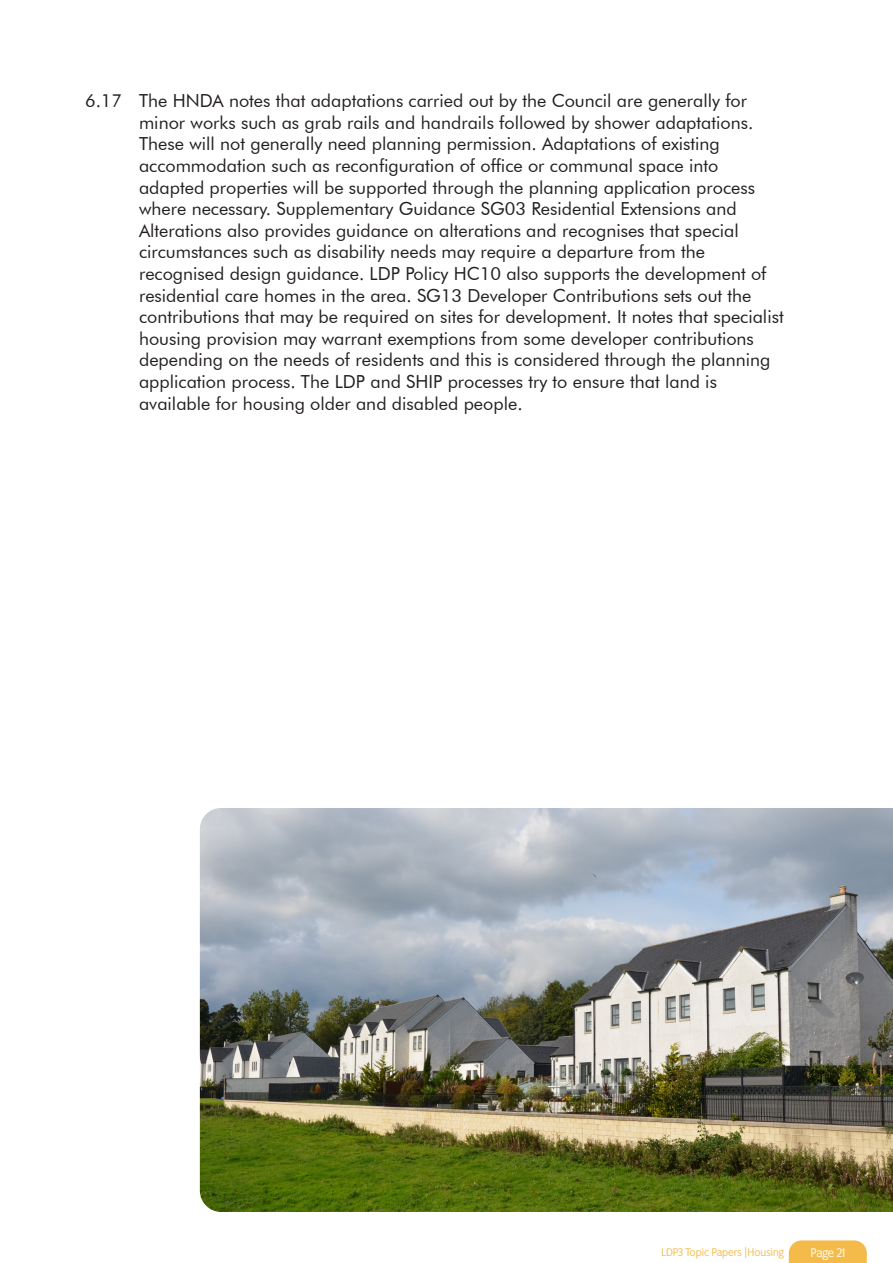
<style>
.page{position:relative;width:893px;height:1263px;background:#fff}
.page>*{position:absolute;margin:0;border:0;box-sizing:border-box;transform-origin:0 0}
.Paragraph_regular{font:18px/21.6px "Futura BT";color:#231f20}
.t1{font:13.5px "Program OT";letter-spacing:-.01em;color:#fff}
.t2{font:12px "Program OT";color:#f4bb4a}
</style>
<div class="page">
<svg style="left:789px;top:1240px;width:78px;height:23px;background:#f4bf54"></svg>
<img style="left:200px;top:808px;width:693px;height:404px">
<p class="Paragraph_regular" style="left:139px;top:90px;width:646px;text-indent:-54px">6.17 The HNDA notes that adaptations carried out by the Council are generally for minor works such as grab rails and handrails followed by shower adaptations.<br>These will not generally need planning permission. Adaptations of existing accommodation such as reconfiguration of office or communal space into adapted properties will be supported through the planning application process where necessary. Supplementary Guidance SG03 Residential Extensions and Alterations also provides guidance on alterations and recognises that special circumstances such as disability needs may require a departure from the recognised design guidance. LDP Policy HC10 also supports the development of residential care homes in the area. SG13 Developer Contributions sets out the contributions that may be required on sites for development. It notes that specialist housing provision may warrant exemptions from some developer contributions depending on the needs of residents and this is considered through the planning application process. The LDP and SHIP processes try to ensure that land is available for housing older and disabled people.</p>
<p class="t2" style="left:661px;top:1245px;width:124px">LDP3 Topic Papers |Housing</p>
<p class="t1" style="left:810px;top:1245px;width:36px">Page 21</p>
</div>
